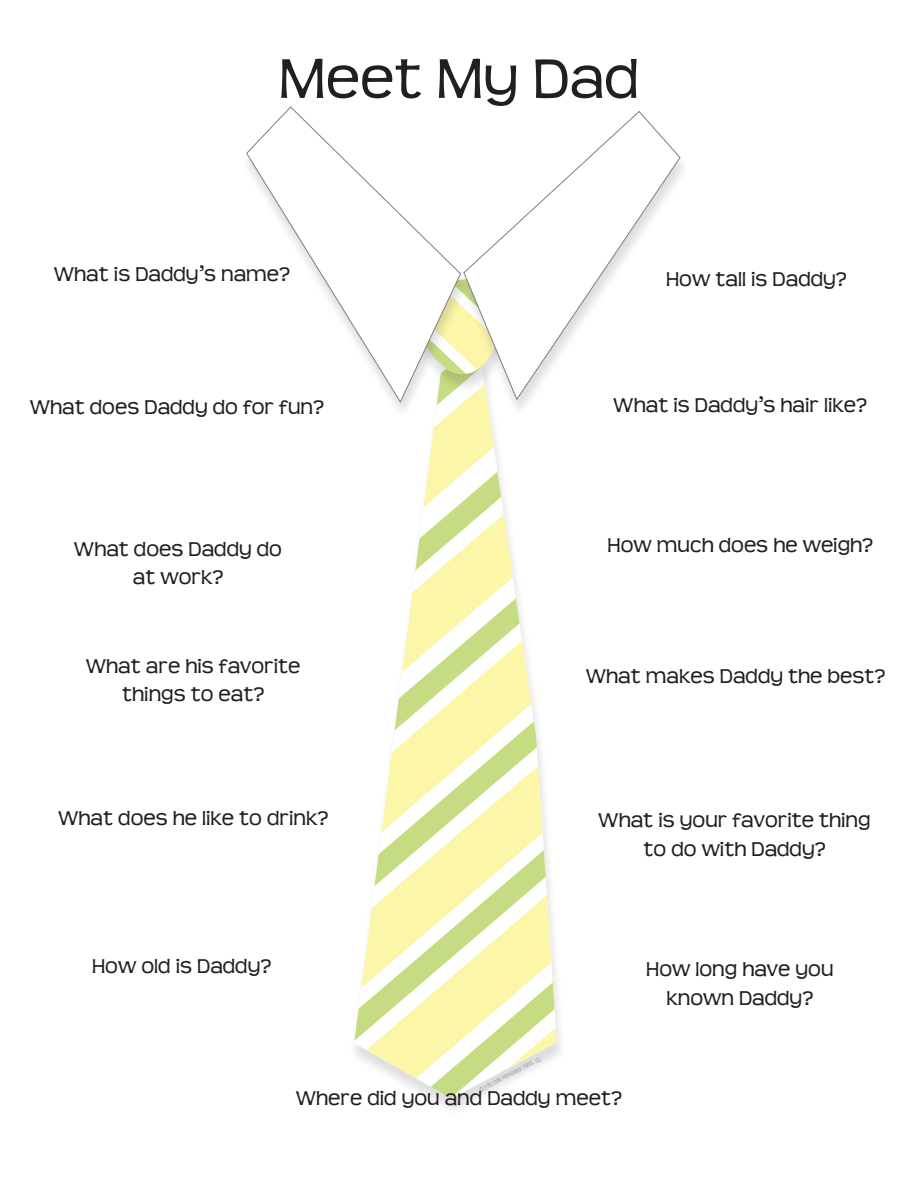
<style>
.page{position:relative;width:918px;height:1188px;background:#fff}
.page>*{position:absolute;margin:0;border:0;box-sizing:border-box;transform-origin:0 0}
.t1{font:58.5px "Teen";color:#231f20}
.t2{font:21px "Teen";color:#231f20}
.t3{font:6px "Pupcat";color:#898f93}
</style>
<div class="page">
<svg style="left:354px;top:925px;width:203px;height:174px"></svg>
<svg style="left:369px;top:418px;width:183px;height:507px"></svg>
<div style="left:240px;top:109px;width:232px;height:312px;background:#fff"></div>
<svg style="left:246px;top:106px;width:211px;height:297px"></svg>
<div style="left:457px;top:114px;width:234px;height:304px;background:#231f20;opacity:.15"></div>
<svg style="left:463px;top:111px;width:218px;height:289px"></svg>
<p class="t1" style="left:279px;top:44px;width:362px">Meet My Dad</p>
<p class="t2" style="left:54px;top:262px;width:238px">What is Daddy’s name?</p>
<p class="t2" style="left:666px;top:266px;width:182px">How tall is Daddy?</p>
<p class="t2" style="left:30px;top:395px;width:295px">What does Daddy do for fun?</p>
<p class="t2" style="left:614px;top:393px;width:255px">What is Daddy’s hair like?</p>
<p class="t2" style="left:74px;top:536px;width:209px">What does Daddy do</p>
<p class="t2" style="left:133px;top:565px;width:92px">at work?</p>
<p class="t2" style="left:608px;top:532px;width:267px">How much does he weigh?</p>
<p class="t2" style="left:86px;top:653px;width:216px">What are his favorite</p>
<p class="t2" style="left:122px;top:682px;width:144px">things to eat?</p>
<p class="t2" style="left:586px;top:664px;width:301px">What makes Daddy the best?</p>
<p class="t2" style="left:58px;top:805px;width:271px">What does he like to drink?</p>
<p class="t2" style="left:599px;top:808px;width:274px">What is your favorite thing</p>
<p class="t2" style="left:644px;top:837px;width:184px">to do with Daddy?</p>
<p class="t2" style="left:92px;top:953px;width:181px">How old is Daddy?</p>
<p class="t2" style="left:646px;top:957px;width:189px">How long have you</p>
<p class="t2" style="left:666px;top:986px;width:148px">known Daddy?</p>
<p class="t3" style="left:478px;top:1087px;width:70px;rotate:-28deg">© 2010 Pink Peppermint Paper, LLC.</p>
<p class="t2" style="left:296px;top:1086px;width:327px">Where did you and Daddy meet?</p>
</div>
